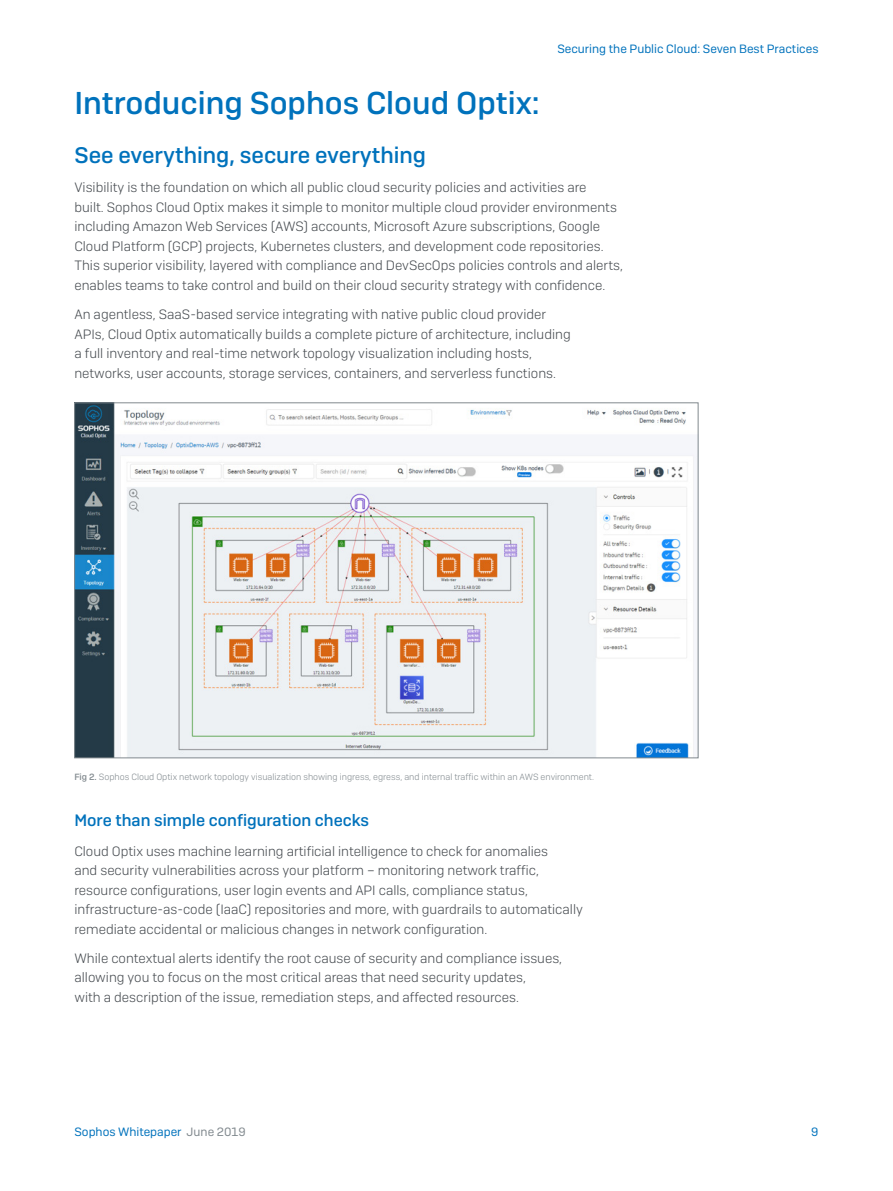
<style>
.page{position:relative;width:893px;height:1191px;background:#fff}
.page>*{position:absolute;margin:0;border:0;box-sizing:border-box;transform-origin:0 0}
.t1{font:500 31.5px "Sophos Sans";color:#0072bc}
.t2{font:500 22.5px "Sophos Sans";color:#0072bc}
.t3{font:500 16.5px "Sophos Sans";color:#0072bc}
.t4{font:300 13.5px/19.5px "Sophos Sans";color:#454a4f}
.t5{font:12px "Sophos Sans";color:#0072bc}
.t6{font:300 9px "Sophos Sans";color:#81898e}
.s1{font-weight:500}
.s2{color:#81898e}
</style>
<div class="page">
<img style="left:76px;top:404px;width:620px;height:352px">
<p class="t5" style="left:557px;top:42px;width:263px">Securing the Public Cloud: Seven Best Practices</p>
<h1 class="t1" style="left:74px;top:84px;width:467px">Introducing Sophos Cloud Optix:</h1>
<h2 class="t2" style="left:74px;top:142px;width:353px">See everything, secure everything</h2>
<p class="t4" style="left:74px;top:178px;width:550px">Visibility is the foundation on which all public cloud security policies and activities are<br>built. Sophos Cloud Optix makes it simple to monitor multiple cloud provider environments including Amazon Web Services (AWS) accounts, Microsoft Azure subscriptions, Google Cloud Platform (GCP) projects, Kubernetes clusters, and development code repositories.<br>This superior visibility, layered with compliance and DevSecOps policies controls and alerts, enables teams to take control and build on their cloud security strategy with confidence.</p>
<p class="t4" style="left:74px;top:304px;width:498px">An agentless, SaaS-based service integrating with native public cloud provider APIs, Cloud Optix automatically builds a complete picture of architecture, including a full inventory and real-time network topology visualization including hosts, networks, user accounts, storage services, containers, and serverless functions.</p>
<p class="t6" style="left:74px;top:771px;width:521px"><span class="s1">Fig 2.</span> Sophos Cloud Optix network topology visualization showing ingress, egress, and internal traffic within an AWS environment.</p>
<p class="t3" style="left:74px;top:810px;width:296px">More than simple configuration checks</p>
<p class="t4" style="left:74px;top:841px;width:510px">Cloud Optix uses machine learning artificial intelligence to check for anomalies<br>and security vulnerabilities across your platform – monitoring network traffic, resource configurations, user login events and API calls, compliance status, infrastructure-as-code (IaaC) repositories and more, with guardrails to automatically remediate accidental or malicious changes in network configuration.</p>
<p class="t4" style="left:74px;top:948px;width:489px">While contextual alerts identify the root cause of security and compliance issues, allowing you to focus on the most critical areas that need security updates,<br>with a description of the issue, remediation steps, and affected resources.</p>
<p class="t5" style="left:74px;top:1124px;width:173px">Sophos Whitepaper <span class="s2">June 2019</span></p>
<p class="t5" style="left:811px;top:1124px;width:9px">9</p>
</div>
